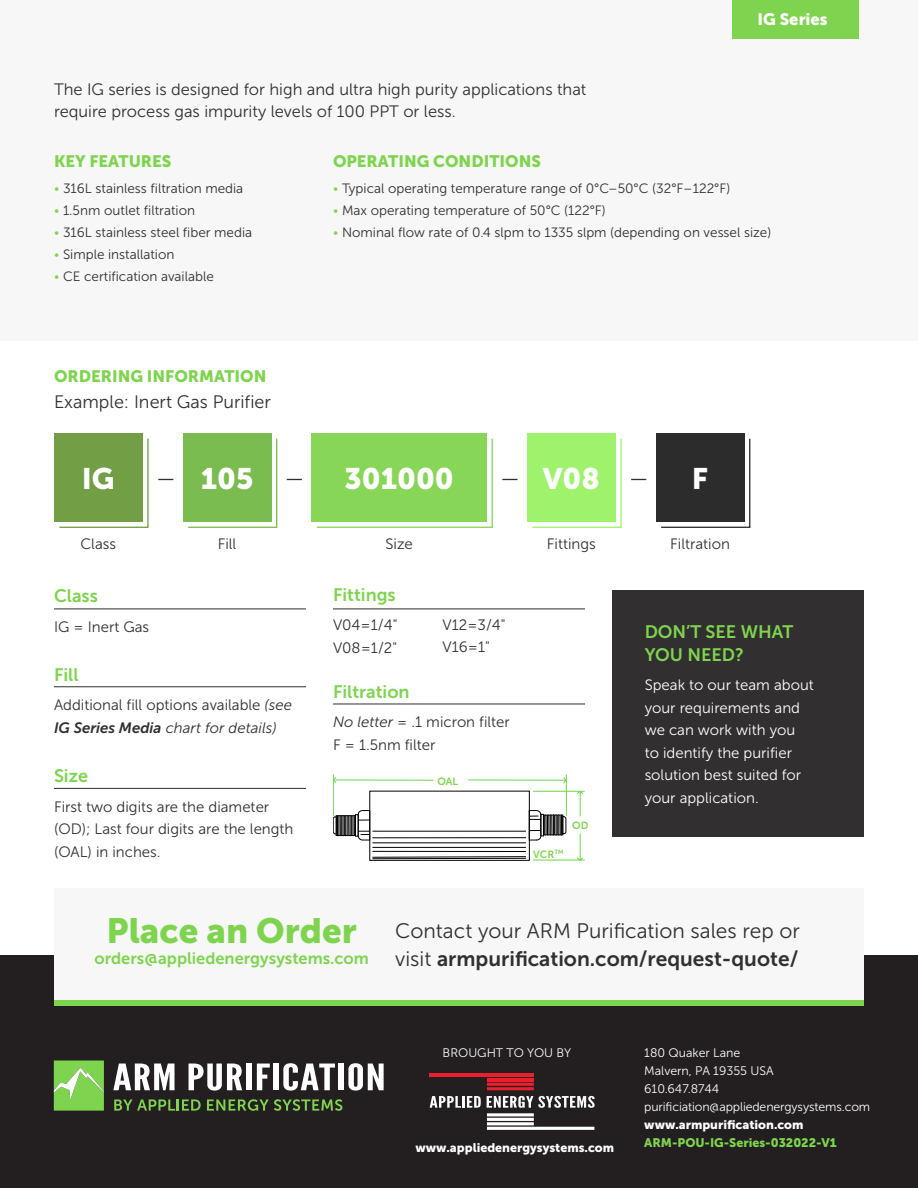
<style>
.page{position:relative;width:918px;height:1188px;background:#fff}
.page>*{position:absolute;margin:0;border:0;box-sizing:border-box;transform-origin:0 0}
.Body_Copy{font:34.95px "Museo Sans 900";color:#7fd44f}
.Body_Copy-2{font:29.55px "Museo Sans 900";color:#fff}
.Body_Copy-3{font:21px/27.9px "Museo Sans 300";color:#312f30}
.Body_Copy-4{font:18px/22.5px "Museo Sans 700";color:#7fd44f}
.Body_Copy-5{font:18px "Museo Sans 300";color:#312f30}
.Body_Copy-6{font:16.5px/22.5px "Museo Sans 300";color:#312f30}
.Body_Copy-7{font:16.5px "Museo Sans 900";color:#7fd44f}
.Body_Copy-8{font:16.5px "Museo Sans 700";color:#7fd44f}
.Body_Copy-9{font:16.5px "Museo Sans 900";color:#fff}
.Body_Copy-10{font:15px/22.5px "Museo Sans 300";color:#312f30}
.Body_Copy-11{font:15px/22.5px "Museo Sans 300";color:#fff}
.Body_Copy-12{font:13.5px "Museo Sans 300";color:#312f30}
.t1{font:12.3px/18px "Museo Sans 300";letter-spacing:-.01em;color:#fff}
.t2{font:12.3px "Museo Sans 900";color:#fff}
.t3{font:12.3px "Museo Sans 900";color:#7fd44f}
.Body_Copy-13{font:10.5px "Museo Sans 700";color:#7fd44f}
.s1{font-family:"Museo Sans 100";color:#7fd44f}
.s2{font-style:italic}
.s3{font-family:"Museo Sans 700";font-style:italic}
.s4{font-family:"Museo Sans 700"}
.s5{font-family:"Museo Sans 900"}
</style>
<div class="page">
<div style="left:0;top:0;width:918px;height:340px;background:#f7f7f8"></div>
<div style="left:0;top:956px;width:918px;height:232px;background:#231f20"></div>
<hr style="left:487px;top:1087px;width:47px;height:3px;background:#ea202c">
<hr style="left:487px;top:1083px;width:47px;height:3px;background:#ea202c">
<hr style="left:487px;top:1078px;width:47px;height:3px;background:#ea202c">
<hr style="left:430px;top:1074px;width:104px;height:3px;background:#ea202c">
<hr style="left:487px;top:1113px;width:47px;height:3px;background:#fff">
<hr style="left:487px;top:1118px;width:47px;height:3px;background:#fff">
<hr style="left:487px;top:1122px;width:47px;height:3px;background:#fff">
<hr style="left:487px;top:1127px;width:107px;height:3px;background:#fff">
<svg style="left:430px;top:1096px;width:51px;height:12px"></svg>
<svg style="left:487px;top:1096px;width:108px;height:12px"></svg>
<svg style="left:54px;top:1061px;width:50px;height:50px;background:#8bd561"></svg>
<svg style="left:113px;top:1064px;width:62px;height:26px"></svg>
<svg style="left:189px;top:1064px;width:53px;height:27px"></svg>
<div style="left:246px;top:1064px;width:6px;height:26px;background:#fff"></div>
<svg style="left:257px;top:1064px;width:13px;height:26px"></svg>
<div style="left:273px;top:1064px;width:6px;height:26px;background:#fff"></div>
<svg style="left:283px;top:1063px;width:52px;height:28px"></svg>
<div style="left:338px;top:1064px;width:6px;height:26px;background:#fff"></div>
<svg style="left:348px;top:1063px;width:36px;height:28px"></svg>
<svg style="left:114px;top:1099px;width:87px;height:12px"></svg>
<svg style="left:207px;top:1099px;width:135px;height:12px"></svg>
<div style="left:732px;top:0;width:127px;height:38px;background:#7fd44f"></div>
<div style="left:612px;top:591px;width:252px;height:246px;background:#312f30"></div>
<hr style="left:54px;top:609px;width:252px;height:1px;background:#312f30">
<hr style="left:333px;top:609px;width:252px;height:1px;background:#312f30">
<hr style="left:333px;top:704px;width:252px;height:1px;background:#312f30">
<hr style="left:54px;top:686px;width:252px;height:1px;background:#312f30">
<hr style="left:54px;top:788px;width:252px;height:1px;background:#312f30">
<svg style="left:59px;top:438px;width:90px;height:90px"></svg>
<div style="left:54px;top:433px;width:89px;height:89px;background:#729e45"></div>
<svg style="left:188px;top:437px;width:90px;height:91px"></svg>
<div style="left:183px;top:433px;width:88px;height:89px;background:#7abc4f"></div>
<svg style="left:316px;top:438px;width:177px;height:90px"></svg>
<div style="left:312px;top:433px;width:175px;height:89px;background:#87d658"></div>
<svg style="left:532px;top:438px;width:90px;height:90px"></svg>
<div style="left:527px;top:433px;width:89px;height:89px;background:#9ff26c"></div>
<svg style="left:661px;top:437px;width:90px;height:91px"></svg>
<div style="left:656px;top:433px;width:88px;height:89px;background:#2c2c2c"></div>
<svg style="left:158px;top:479px;width:15px;height:1px"></svg>
<svg style="left:287px;top:479px;width:15px;height:1px"></svg>
<svg style="left:502px;top:479px;width:16px;height:1px"></svg>
<svg style="left:631px;top:479px;width:15px;height:1px"></svg>
<div style="left:54px;top:888px;width:810px;height:113px;background:#f7f7f8"></div>
<div style="left:54px;top:1001px;width:810px;height:5px;background:#7fd44f"></div>
<hr style="left:335px;top:780px;width:99px;height:1px;background:#70d44b">
<hr style="left:468px;top:780px;width:99px;height:1px;background:#70d44b">
<hr style="left:533px;top:791px;width:52px;height:1px;background:#70d44b">
<hr style="left:533px;top:860px;width:52px;height:1px;background:#70d44b">
<hr style="left:566px;top:774px;width:1px;height:42px;background:#70d44b">
<hr style="left:333px;top:774px;width:1px;height:42px;background:#70d44b">
<svg style="left:562px;top:777px;width:5px;height:7px"></svg>
<svg style="left:333px;top:776px;width:4px;height:8px"></svg>
<svg style="left:576px;top:790px;width:8px;height:26px"></svg>
<svg style="left:576px;top:834px;width:8px;height:27px"></svg>
<div style="left:370px;top:791px;width:160px;height:70px;border:1px solid #000"></div>
<hr style="left:372px;top:831px;width:154px;height:1px;background:#000">
<hr style="left:372px;top:837px;width:154px;height:1px;background:#000">
<hr style="left:372px;top:843px;width:154px;height:1px;background:#000">
<hr style="left:372px;top:847px;width:154px;height:1px;background:#000">
<hr style="left:372px;top:851px;width:154px;height:1px;background:#000">
<svg style="left:372px;top:856px;width:154px;height:2px"></svg>
<hr style="left:372px;top:858px;width:154px;height:1px;background:#000">
<svg style="left:333px;top:810px;width:37px;height:30px"></svg>
<svg style="left:529px;top:810px;width:37px;height:30px"></svg>
<p class="Body_Copy-6" style="left:54px;top:78px;width:534px">The IG series is designed for high and ultra high purity applications that require process gas impurity levels of 100 PPT or less.</p>
<p class="Body_Copy-9" style="left:758px;top:10px;width:72px">IG Series</p>
<p class="Body_Copy-7" style="left:54px;top:152px;width:119px">KEY FEATURES</p>
<p class="Body_Copy-12" style="left:54px;top:181px;width:191px"><span class="s1">•</span> 316L stainless filtration media</p>
<p class="Body_Copy-12" style="left:54px;top:203px;width:143px"><span class="s1">•</span> 1.5nm outlet filtration</p>
<p class="Body_Copy-12" style="left:54px;top:225px;width:200px"><span class="s1">•</span> 316L stainless steel fiber media</p>
<p class="Body_Copy-12" style="left:54px;top:247px;width:122px"><span class="s1">•</span> Simple installation</p>
<p class="Body_Copy-12" style="left:54px;top:269px;width:161px"><span class="s1">•</span> CE certification available</p>
<p class="Body_Copy-7" style="left:333px;top:152px;width:209px">OPERATING CONDITIONS</p>
<p class="Body_Copy-12" style="left:333px;top:181px;width:399px"><span class="s1">•</span> Typical operating temperature range of 0°C–50°C (32°F–122°F)</p>
<p class="Body_Copy-12" style="left:333px;top:203px;width:274px"><span class="s1">•</span> Max operating temperature of 50°C (122°F)</p>
<p class="Body_Copy-12" style="left:333px;top:225px;width:440px"><span class="s1">•</span> Nominal flow rate of 0.4 slpm to 1335 slpm (depending on vessel size)</p>
<p class="Body_Copy-7" style="left:54px;top:367px;width:214px">ORDERING INFORMATION</p>
<p class="Body_Copy-5" style="left:54px;top:392px;width:218px">Example: Inert Gas Purifier</p>
<p class="Body_Copy-2" style="left:82px;top:462px;width:34px">IG</p>
<p class="Body_Copy-2" style="left:201px;top:462px;width:54px">105</p>
<p class="Body_Copy-2" style="left:345px;top:462px;width:111px">301000</p>
<p class="Body_Copy-2" style="left:543px;top:462px;width:59px">V08</p>
<p class="Body_Copy-2" style="left:692px;top:462px;width:18px">F</p>
<p class="Body_Copy-10" style="left:80px;top:532px;width:37px">Class</p>
<p class="Body_Copy-10" style="left:218px;top:532px;width:20px">Fill</p>
<p class="Body_Copy-10" style="left:385px;top:532px;width:29px">Size</p>
<p class="Body_Copy-10" style="left:547px;top:532px;width:50px">Fittings</p>
<p class="Body_Copy-10" style="left:670px;top:532px;width:61px">Filtration</p>
<p class="Body_Copy-4" style="left:54px;top:585px;width:45px">Class</p>
<p class="Body_Copy-10" style="left:54px;top:615px;width:97px">IG = Inert Gas</p>
<p class="Body_Copy-4" style="left:54px;top:664px;width:26px">Fill</p>
<p class="Body_Copy-10" style="left:54px;top:694px;width:240px">Additional fill options available <span class="s2">(see<br></span><span class="s3">IG Series Media</span> <span class="s2">chart for details)</span></p>
<p class="Body_Copy-4" style="left:54px;top:765px;width:36px">Size</p>
<p class="Body_Copy-10" style="left:54px;top:795px;width:241px">First two digits are the diameter (OD); Last four digits are the length (OAL) in inches.</p>
<p class="Body_Copy-4" style="left:333px;top:584px;width:64px">Fittings</p>
<p class="Body_Copy-10" style="left:333px;top:614px;width:66px">V04=1/4"<br>V08=1/2"</p>
<p class="Body_Copy-4" style="left:333px;top:680px;width:78px">Filtration</p>
<p class="Body_Copy-10" style="left:333px;top:711px;width:178px"><span class="s2">No letter</span> = .1 micron filter<br>F = 1.5nm filter</p>
<p class="Body_Copy-10" style="left:443px;top:613px;width:65px">V12=3/4"<br>V16=1"</p>
<p class="Body_Copy-13" style="left:437px;top:775px;width:22px">OAL</p>
<p class="Body_Copy-13" style="left:533px;top:848px;width:32px">VCR<sup>TM</sup></p>
<p class="Body_Copy-13" style="left:572px;top:819px;width:18px">OD</p>
<p class="Body_Copy-4" style="left:645px;top:621px;width:150px">DON’T SEE WHAT<br>YOU NEED?</p>
<p class="Body_Copy-11" style="left:645px;top:674px;width:171px">Speak to our team about your requirements and we can work with you<br>to identify the purifier solution best suited for your application.</p>
<p class="Body_Copy" style="left:107px;top:911px;width:252px">Place an Order</p>
<p class="Body_Copy-8" style="left:94px;top:949px;width:276px">orders@appliedenergysystems.com</p>
<p class="Body_Copy-3" style="left:395px;top:917px;width:406px">Contact your ARM Purification sales rep or visit <span class="s4">armpurification.com/request-quote/</span></p>
<p class="t1" style="left:443px;top:1044px;width:130px">BROUGHT TO YOU BY</p>
<p class="t2" style="left:415px;top:1140px;width:200px">www.appliedenergysystems.com</p>
<p class="t1" style="left:644px;top:1044px;width:98px">180 Quaker Lane</p>
<p class="t1" style="left:644px;top:1062px;width:131px">Malvern, PA 19355 USA</p>
<p class="t1" style="left:644px;top:1080px;width:227px">610.647.8744 purificiation@appliedenergysystems.com <span class="s5">www.armpurification.com</span></p>
<p class="t3" style="left:644px;top:1135px;width:194px">ARM-POU-IG-Series-032022-V1</p>
</div>
